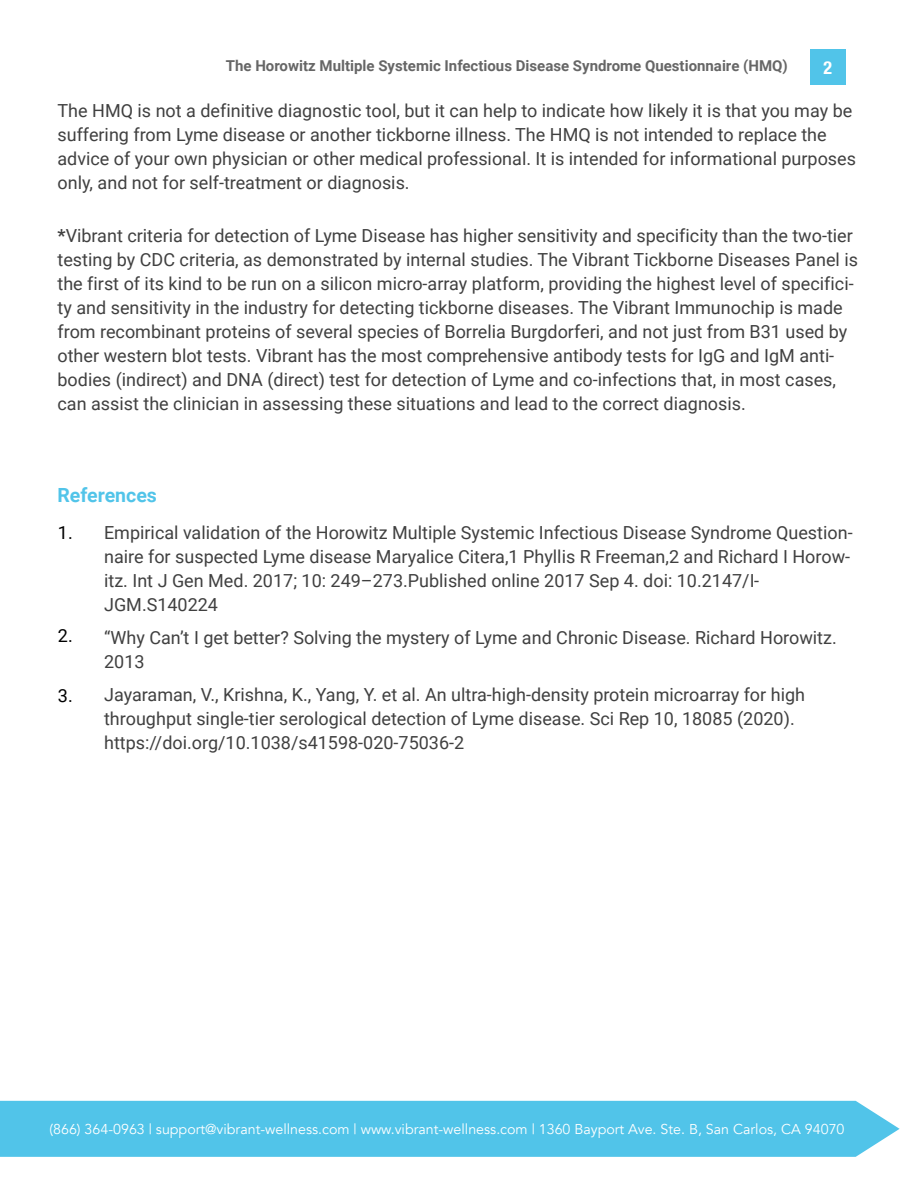
<style>
.page{position:relative;width:918px;height:1188px;background:#fff}
.page>*{position:absolute;margin:0;border:0;box-sizing:border-box;transform-origin:0 0}
.t1{font:700 19.5px "Roboto";color:#51c4e9}
.t2{font:18px/24px "Roboto";color:#404040}
.t3{font:18px "Roboto";color:#000}
.t4{font:700 condensed 18px "Helvetica Neue";color:#fff}
.t5{font:700 15px "Roboto";color:#666}
.t6{font:14.25px "Avenir";color:#fff}
.s1{font-weight:700}
</style>
<div class="page">
<div style="left:0;top:1101px;width:900px;height:56px;background:#51c4e9"></div>
<div style="left:810px;top:49px;width:36px;height:36px;background:#51c4e9"></div>
<p class="t5" style="left:226px;top:55px;width:563px">The Horowitz Multiple Systemic Infectious Disease Syndrome Questionnaire (HMQ)</p>
<p class="t2" style="left:58px;top:98px;width:800px">The HMQ is not a definitive diagnostic tool, but it can help to indicate how likely it is that you may be suffering from Lyme disease or another tickborne illness. The HMQ is not intended to replace the advice of your own physician or other medical professional. It is intended for informational purposes only, and not for self-treatment or diagnosis.</p>
<p class="t2" style="left:58px;top:223px;width:802px"><span class="s1">*</span>Vibrant criteria for detection of Lyme Disease has higher sensitivity and specificity than the two-tier testing by CDC criteria, as demonstrated by internal studies. The Vibrant Tickborne Diseases Panel is the first of its kind to be run on a silicon micro-array platform, providing the highest level of specifici&shy;ty and sensitivity in the industry for detecting tickborne diseases. The Vibrant Immunochip is made from recombinant proteins of several species of Borrelia Burgdorferi, and not just from B31 used by other western blot tests. Vibrant has the most comprehensive antibody tests for IgG and IgM anti&shy;bodies (indirect) and DNA (direct) test for detection of Lyme and co-infections that, in most cases, can assist the clinician in assessing these situations and lead to the correct diagnosis.</p>
<p class="t4" style="left:824px;top:52px;width:10px">2</p>
<p class="t1" style="left:58px;top:481px;width:101px">References</p>
<p class="t2" style="left:104px;top:520px;width:750px">Empirical validation of the Horowitz Multiple Systemic Infectious Disease Syndrome Question&shy;naire for suspected Lyme disease Maryalice Citera,1 Phyllis R Freeman,2 and Richard I Horow&shy;itz. Int J Gen Med. 2017; 10: 249–273.Published online 2017 Sep 4. doi: 10.2147/I-JGM.S140224</p>
<p class="t2" style="left:104px;top:625px;width:734px">“Why Can’t I get better? Solving the mystery of Lyme and Chronic Disease. Richard Horowitz.<br>2013</p>
<p class="t2" style="left:104px;top:682px;width:702px">Jayaraman, V., Krishna, K., Yang, Y. et al. An ultra-high-density protein microarray for high throughput single-tier serological detection of Lyme disease. Sci Rep 10, 18085 (2020). https://doi.org/10.1038/s41598-020-75036-2</p>
<p class="t3" style="left:58px;top:520px;width:16px">1.</p>
<p class="t3" style="left:58px;top:623px;width:16px">2.</p>
<p class="t3" style="left:58px;top:683px;width:16px">3.</p>
<p class="t6" style="left:50px;top:1121px;width:797px">(866) 364-0963 | support@vibrant-wellness.com | www.vibrant-wellness.com | 1360 Bayport Ave. Ste. B, San Carlos, CA 94070</p>
</div>
